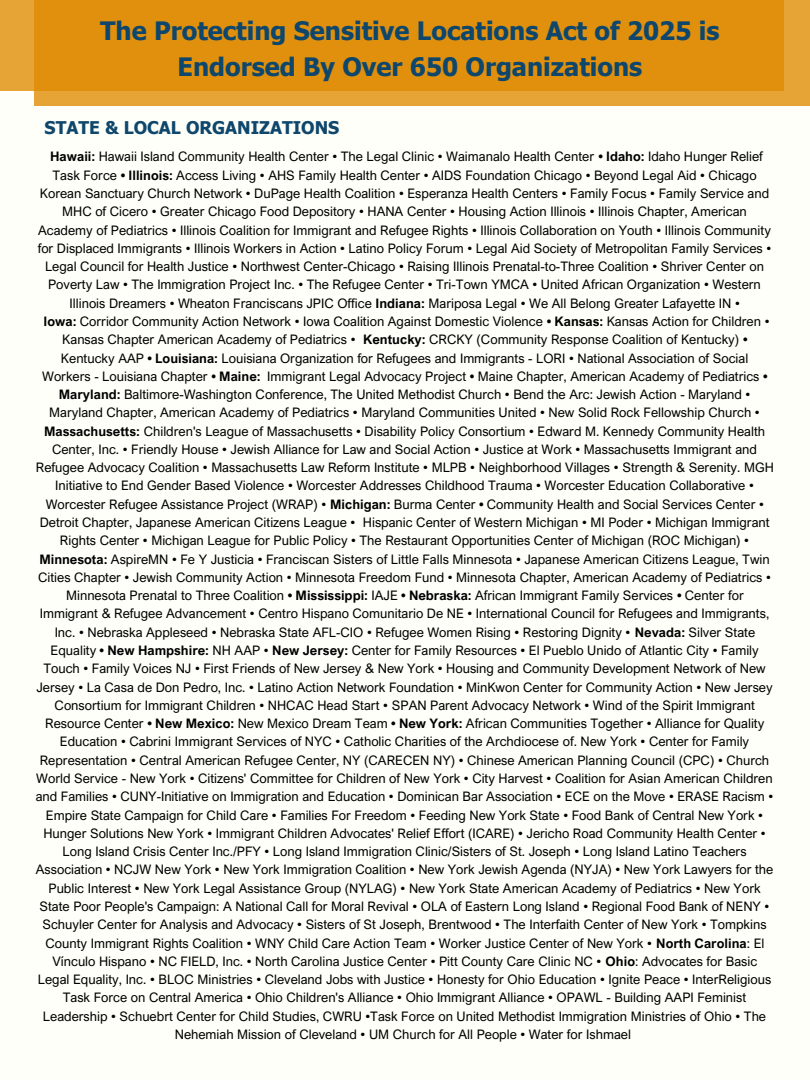
<style>
.page{position:relative;width:810px;height:1080px;background:#fffffa}
.page>*{position:absolute;margin:0;border:0;box-sizing:border-box;transform-origin:0 0}
.t1{font:700 25.31px/35.1px "Tahoma";color:#0e476b;text-align:center}
.t2{font:700 17.5px "Tahoma";color:#0e476b}
.t3{font:13.12px/18.2px "Arial Nova";color:#000;text-align:center}
.s1{font-weight:700}
</style>
<div class="page">
<div style="left:34px;top:0;width:776px;height:106px;background:#e6a336"></div>
<div style="left:0;top:0;width:784px;height:91px;background:#e1900e"></div>
<h2 class="t1" style="left:100px;top:13px;width:621px">The Protecting Sensitive Locations Act of 2025 is<br>Endorsed By Over 650 Organizations</h2>
<h1 class="t2" style="left:45px;top:117px;width:296px">STATE &amp; LOCAL ORGANIZATIONS</h1>
<p class="t3" style="left:38px;top:147px;width:735px"><span class="s1">Hawaii:</span> Hawaii Island Community Health Center • The Legal Clinic • Waimanalo Health Center <span class="s1">• Idaho:</span> Idaho Hunger Relief Task Force <span class="s1">• Illinois:</span> Access Living • AHS Family Health Center • AIDS Foundation Chicago • Beyond Legal Aid • Chicago Korean Sanctuary Church Network • DuPage Health Coalition • Esperanza Health Centers • Family Focus • Family Service and MHC of Cicero • Greater Chicago Food Depository • HANA Center • Housing Action Illinois • Illinois Chapter, American Academy of Pediatrics • Illinois Coalition for Immigrant and Refugee Rights • Illinois Collaboration on Youth • Illinois Community for Displaced Immigrants • Illinois Workers in Action • Latino Policy Forum • Legal Aid Society of Metropolitan Family Services • Legal Council for Health Justice • Northwest Center-Chicago • Raising Illinois Prenatal-to-Three Coalition • Shriver Center on Poverty Law • The Immigration Project Inc. • The Refugee Center • Tri-Town YMCA • United African Organization • Western Illinois Dreamers • Wheaton Franciscans JPIC Office <span class="s1">Indiana:</span> Mariposa Legal • We All Belong Greater Lafayette IN •</p>
<p class="t3" style="left:36px;top:312px;width:740px"><span class="s1">Iowa:</span> Corridor Community Action Network • Iowa Coalition Against Domestic Violence <span class="s1">• Kansas:</span> Kansas Action for Children • Kansas Chapter American Academy of Pediatrics • <span class="s1">Kentucky:</span> CRCKY (Community Response Coalition of Kentucky) <span class="s1">• </span>Kentucky AAP <span class="s1">• Louisiana:</span> Louisiana Organization for Refugees and Immigrants - LORI • National Association of Social Workers - Louisiana Chapter <span class="s1">• Maine:</span> Immigrant Legal Advocacy Project <span class="s1">•</span> Maine Chapter, American Academy of Pediatrics <span class="s1">• Maryland:</span> Baltimore-Washington Conference, The United Methodist Church • Bend the Arc: Jewish Action - Maryland • Maryland Chapter, American Academy of Pediatrics • Maryland Communities United • New Solid Rock Fellowship Church • <span class="s1">Massachusetts:</span> Children's League of Massachusetts • Disability Policy Consortium • Edward M. Kennedy Community Health Center, Inc. • Friendly House • Jewish Alliance for Law and Social Action • Justice at Work • Massachusetts Immigrant and Refugee Advocacy Coalition • Massachusetts Law Reform Institute • MLPB • Neighborhood Villages • Strength &amp; Serenity. MGH Initiative to End Gender Based Violence • Worcester Addresses Childhood Trauma • Worcester Education Collaborative • Worcester Refugee Assistance Project (WRAP) • <span class="s1">Michigan:</span> Burma Center <span class="s1">•</span> Community Health and Social Services Center • Detroit Chapter, Japanese American Citizens League • Hispanic Center of Western Michigan • MI Poder • Michigan Immigrant Rights Center • Michigan League for Public Policy • The Restaurant Opportunities Center of Michigan (ROC Michigan) • <span class="s1">Minnesota:</span> AspireMN • Fe Y Justicia • Franciscan Sisters of Little Falls Minnesota • Japanese American Citizens League, Twin Cities Chapter • Jewish Community Action • Minnesota Freedom Fund • Minnesota Chapter, American Academy of Pediatrics • Minnesota Prenatal to Three Coalition <span class="s1">• Mississippi:</span> IAJE <span class="s1">• Nebraska:</span> African Immigrant Family Services <span class="s1">•</span> Center for Immigrant &amp; Refugee Advancement • Centro Hispano Comunitario De NE • International Council for Refugees and Immigrants, Inc. • Nebraska Appleseed • Nebraska State AFL-CIO • Refugee Women Rising • Restoring Dignity • <span class="s1">Nevada:</span> Silver State Equality <span class="s1">• New Hampshire:</span> NH AAP • <span class="s1">New Jersey:</span> Center for Family Resources • El Pueblo Unido of Atlantic City • Family Touch • Family Voices NJ • First Friends of New Jersey &amp; New York • Housing and Community Development Network of New Jersey • La Casa de Don Pedro, Inc. • Latino Action Network Foundation • MinKwon Center for Community Action • New Jersey Consortium for Immigrant Children • NHCAC Head Start • SPAN Parent Advocacy Network • Wind of the Spirit Immigrant Resource Center <span class="s1">• New Mexico:</span> New Mexico Dream Team <span class="s1">• New York:</span> African Communities Together • Alliance for Quality Education • Cabrini Immigrant Services of NYC • Catholic Charities of the Archdiocese of. New York • Center for Family Representation • Central American Refugee Center, NY (CARECEN NY) • Chinese American Planning Council (CPC) • Church World Service - New York • Citizens' Committee for Children of New York • City Harvest • Coalition for Asian American Children and Families • CUNY-Initiative on Immigration and Education • Dominican Bar Association • ECE on the Move • ERASE Racism • Empire State Campaign for Child Care • Families For Freedom • Feeding New York State • Food Bank of Central New York • Hunger Solutions New York • Immigrant Children Advocates' Relief Effort (ICARE) • Jericho Road Community Health Center • Long Island Crisis Center Inc./PFY • Long Island Immigration Clinic/Sisters of St. Joseph • Long Island Latino Teachers Association • NCJW New York • New York Immigration Coalition • New York Jewish Agenda (NYJA) • New York Lawyers for the Public Interest • New York Legal Assistance Group (NYLAG) • New York State American Academy of Pediatrics • New York State Poor People's Campaign: A National Call for Moral Revival • OLA of Eastern Long Island • Regional Food Bank of NENY • Schuyler Center for Analysis and Advocacy • Sisters of St Joseph, Brentwood • The Interfaith Center of New York • Tompkins County Immigrant Rights Coalition • WNY Child Care Action Team • Worker Justice Center of New York • <span class="s1">North Carolina</span>: El Vínculo Hispano • NC FIELD, Inc. • North Carolina Justice Center • Pitt County Care Clinic NC • <span class="s1">Ohio</span>: Advocates for Basic Legal Equality, Inc. • BLOC Ministries • Cleveland Jobs with Justice • Honesty for Ohio Education • Ignite Peace • InterReligious Task Force on Central America • Ohio Children's Alliance • Ohio Immigrant Alliance • OPAWL - Building AAPI Feminist Leadership • Schuebrt Center for Child Studies, CWRU •Task Force on United Methodist Immigration Ministries of Ohio • The Nehemiah Mission of Cleveland • UM Church for All People • Water for Ishmael</p>
</div>
